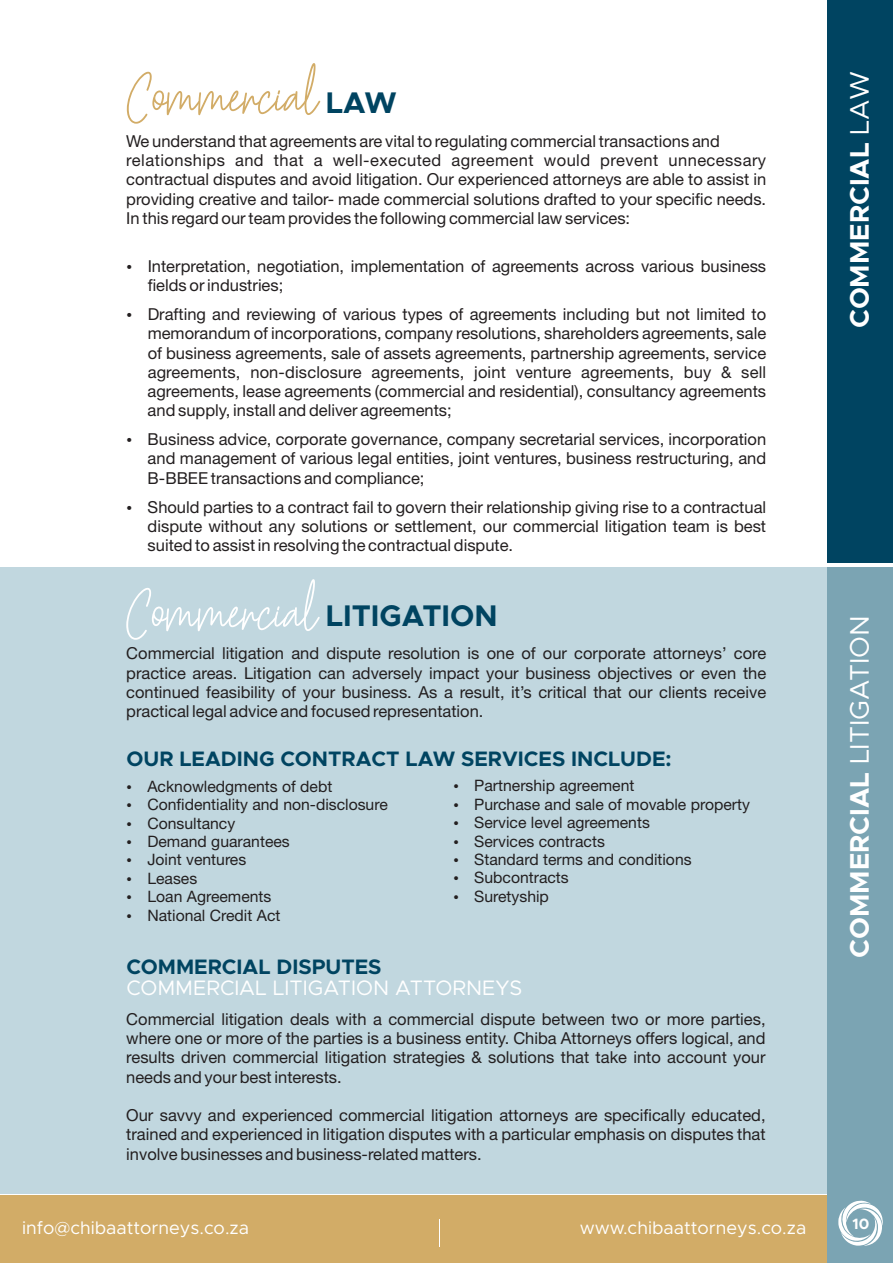
<style>
.page{position:relative;width:893px;height:1263px;background:#fff}
.page>*{position:absolute;margin:0;border:0;box-sizing:border-box;transform-origin:0 0}
.t1{font:60px "Hesterica";color:#fff}
.t2{font:60px "Hesterica";color:#d2ac67}
.t3{font:700 27px "Metropolis";color:#fff}
.t4{font:700 21px "Metropolis";color:#004461}
.t5{font:21px "Metropolis";color:#fff}
.t6{font:18px "Metropolis";color:#fff}
.t7{font:16.5px/19.2px "Helvetica Neue LT Std";color:#231f20;text-align:justify}
.t8{font:15.75px/18.3px "Helvetica Neue LT Std";color:#231f20}
.t9{font:700 15px "Metropolis";color:#fff}
.s1{font-weight:400}
</style>
<div class="page">
<div style="left:0;top:567px;width:827px;height:626px;background:#c1d7df"></div>
<div style="left:1px;top:1195px;width:892px;height:68px;background:#d2ac67"></div>
<div style="left:827px;top:0;width:66px;height:563px;background:#004461"></div>
<svg style="left:439px;top:1219px;width:1px;height:28px"></svg>
<div style="left:827px;top:567px;width:66px;height:696px;background:#7ba4b3"></div>
<svg style="left:838px;top:1200px;width:45px;height:46px"></svg>
<h1 class="t2" style="left:129px;top:55px;width:269px">Commercial <sub>LAW</sub></h1>
<p class="t7" style="left:126px;top:134px;width:641px;text-align:left">We understand that agreements are vital to regulating commercial transactions and relationships and that a well-executed agreement would prevent unnecessary contractual disputes and avoid litigation. Our experienced attorneys are able to assist in providing creative and tailor- made commercial solutions drafted to your specific needs.<br>In this regard our team provides the following commercial law services:</p>
<p class="t7" style="left:148px;top:259px;width:620px">Interpretation, negotiation, implementation of agreements across various business fields or industries;</p>
<p class="t7" style="left:148px;top:307px;width:620px">Drafting and reviewing of various types of agreements including but not limited to memorandum of incorporations, company resolutions, shareholders agreements, sale of business agreements, sale of assets agreements, partnership agreements, service agreements, non-disclosure agreements, joint venture agreements, buy &amp; sell agreements, lease agreements (commercial and residential), consultancy agreements and supply, install and deliver agreements;</p>
<p class="t7" style="left:148px;top:432px;width:620px">Business advice, corporate governance, company secretarial services, incorporation and management of various legal entities, joint ventures, business restructuring, and B-BBEE transactions and compliance;</p>
<p class="t7" style="left:148px;top:499px;width:620px">Should parties to a contract fail to govern their relationship giving rise to a contractual dispute without any solutions or settlement, our commercial litigation team is best suited to assist in resolving the contractual dispute.</p>
<h1 class="t1" style="left:129px;top:571px;width:370px">Commercial <sub>LITIGATION</sub></h1>
<p class="t7" style="left:126px;top:646px;width:641px">Commercial litigation and dispute resolution is one of our corporate attorneys’ core practice areas. Litigation can adversely impact your business objectives or even the continued feasibility of your business. As a result, it’s critical that our clients receive practical legal advice and focused representation.</p>
<p class="t4" style="left:126px;top:749px;width:547px">OUR LEADING CONTRACT LAW SERVICES INCLUDE:</p>
<p class="t8" style="left:147px;top:779px;width:242px">Acknowledgments of debt<br>Confidentiality and non-disclosure<br>Consultancy<br>Demand guarantees<br>Joint ventures<br>Leases<br>Loan Agreements<br>National Credit Act</p>
<p class="t8" style="left:474px;top:779px;width:277px">Partnership agreement<br>Purchase and sale of movable property<br>Service level agreements<br>Services contracts<br>Standard terms and conditions<br>Subcontracts<br>Suretyship</p>
<p class="t4" style="left:126px;top:957px;width:257px">COMMERCIAL DISPUTES</p>
<p class="t5" style="left:126px;top:978px;width:397px">COMMERCIAL LITIGATION ATTORNEYS</p>
<p class="t7" style="left:126px;top:1012px;width:641px">Commercial litigation deals with a commercial dispute between two or more parties, where one or more of the parties is a business entity. Chiba Attorneys offers logical, and results driven commercial litigation strategies &amp; solutions that take into account your needs and your best interests.</p>
<p class="t7" style="left:126px;top:1108px;width:641px">Our savvy and experienced commercial litigation attorneys are specifically educated, trained and experienced in litigation disputes with a particular emphasis on disputes that involve businesses and business-related matters.</p>
<p class="t6" style="left:22px;top:1220px;width:228px">info@chibaattorneys.co.za</p>
<p class="t6" style="left:580px;top:1219px;width:228px">www.chibaattorneys.co.za</p>
<h2 class="t3" style="left:847px;top:328px;width:258px;rotate:-90deg">COMMERCIAL <span class="s1">LAW</span></h2>
<h2 class="t3" style="left:847px;top:957px;width:344px;rotate:-90deg">COMMERCIAL <span class="s1">LITIGATION</span></h2>
<p class="t9" style="left:852px;top:1217px;width:18px">10</p>
</div>
